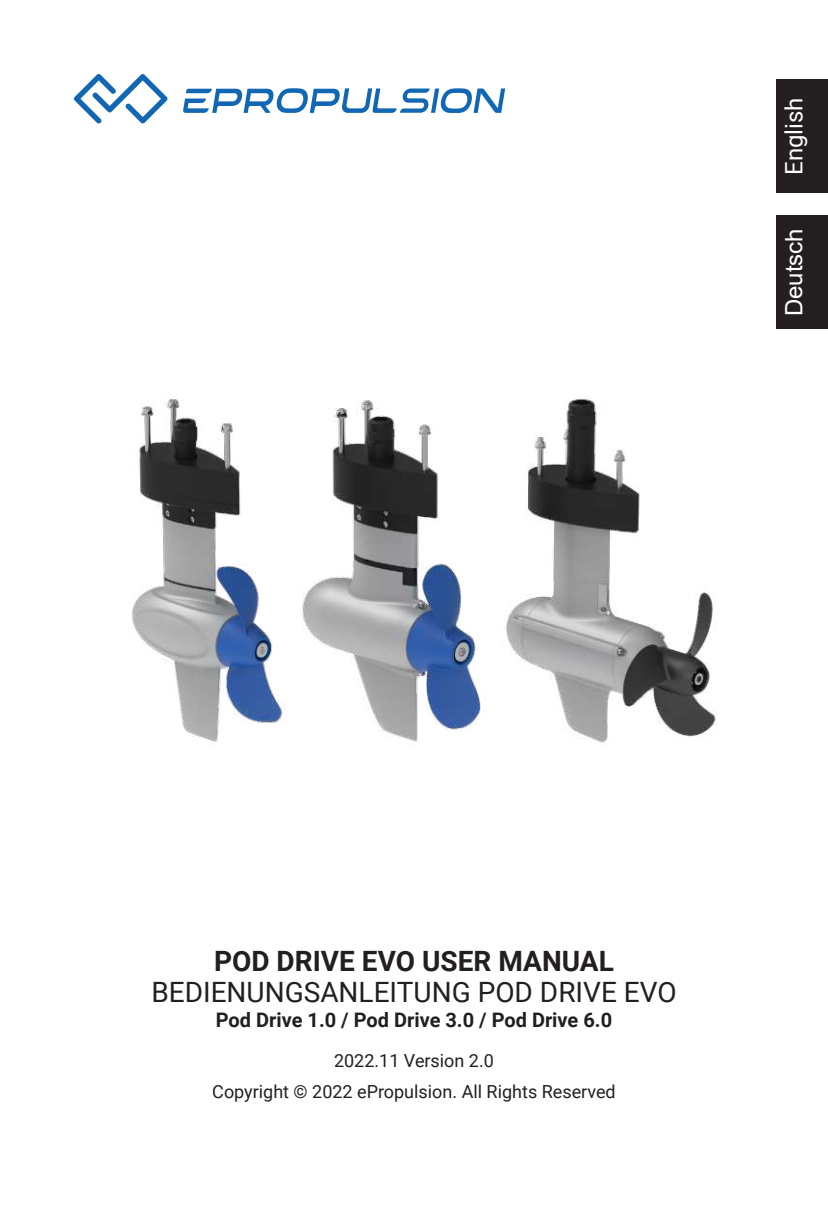
<style>
.page{position:relative;width:828px;height:1225px;background:#fff}
.page>*{position:absolute;margin:0;border:0;box-sizing:border-box;transform-origin:0 0}
.t1{font:28px "Roboto";color:#231f20}
.t2{font:700 28px "Roboto";color:#231f20}
.t3{font:24px "Arial";color:#fff}
.t4{font:24px "Roboto";color:#fff}
.t5{font:700 20px "Roboto";color:#231f20}
.t6{font:18px/31.2px "Roboto";color:#231f20;text-align:center}
</style>
<div class="page">
<svg style="left:74px;top:74px;width:94px;height:50px"></svg>
<svg style="left:183px;top:88px;width:322px;height:25px"></svg>
<img style="left:132px;top:398px;width:585px;height:345px">
<div style="left:777px;top:215px;width:34px;height:114px;background:#231f20"></div>
<div style="left:811px;top:215px;width:17px;height:114px;background:#231f20"></div>
<div style="left:777px;top:79px;width:34px;height:114px;background:#231f20"></div>
<div style="left:811px;top:79px;width:17px;height:114px;background:#231f20"></div>
<h2 class="t4" style="left:777px;top:175px;width:79px;rotate:-90deg">English</h2>
<h2 class="t3" style="left:777px;top:316px;width:90px;rotate:-90deg">Deutsch</h2>
<h1 class="t2" style="left:214px;top:941px;width:401px">POD DRIVE EVO USER MANUAL</h1>
<h1 class="t1" style="left:151px;top:972px;width:527px">BEDIENUNGSANLEITUNG POD DRIVE EVO</h1>
<p class="t5" style="left:216px;top:1005px;width:398px">Pod Drive 1.0 / Pod Drive 3.0 / Pod Drive 6.0</p>
<p class="t6" style="left:212px;top:1044px;width:405px">2022.11 Version 2.0<br>Copyright © 2022 ePropulsion. All Rights Reserved</p>
</div>
